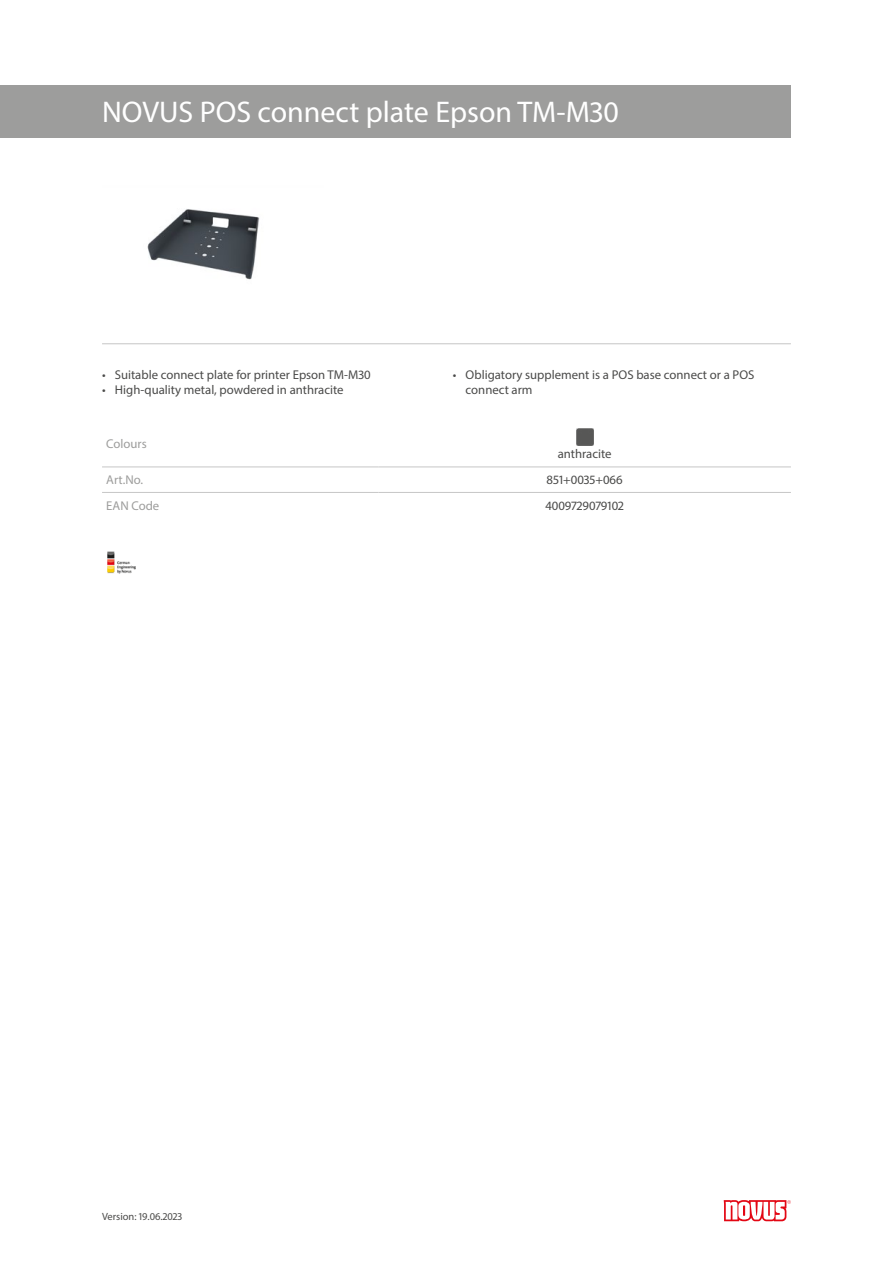
<style>
.page{position:relative;width:893px;height:1263px;background:#fff}
.page>*{position:absolute;margin:0;border:0;box-sizing:border-box;transform-origin:0 0}
.Produktname{font:30px "Myriad Pro";color:#fff}
.Produkttabelle_Zentr{font:12.75px/15.3px "Myriad Pro";color:#4a4a49}
.Produkttabelle_Links{font:12.75px "Myriad Pro";color:#9d9d9c}
.Farbildtext{font:12.75px "Myriad Pro";color:#4a4a49}
.t1{font:10.5px "Myriad Pro";color:#4a4a49}
</style>
<div class="page">
<img style="left:147px;top:209px;width:113px;height:71px">
<hr style="left:102px;top:343px;width:689px;height:1px;background:#c6c6c6">
<img style="left:107px;top:551px;width:29px;height:23px">
<svg style="left:724px;top:1200px;width:67px;height:21px"></svg>
<div style="left:0;top:85px;width:791px;height:53px;background:#9d9d9c"></div>
<hr style="left:102px;top:466px;width:276px;height:1px;background:#c6c6c6">
<hr style="left:378px;top:466px;width:413px;height:1px;background:#c6c6c6">
<hr style="left:102px;top:492px;width:276px;height:1px;background:#c6c6c6">
<hr style="left:378px;top:492px;width:413px;height:1px;background:#c6c6c6">
<img style="left:576px;top:428px;width:17px;height:17px">
<p class="Produktname" style="left:102px;top:94px;width:518px">NOVUS POS connect plate Epson TM-M30</p>
<p class="Produkttabelle_Zentr" style="left:102px;top:367px;width:270px">• Suitable connect plate for printer Epson TM-M30</p>
<p class="Produkttabelle_Zentr" style="left:102px;top:382px;width:243px">• High-quality metal, powdered in anthracite</p>
<p class="Produkttabelle_Links" style="left:106px;top:436px;width:42px">Colours</p>
<p class="Produkttabelle_Zentr" style="left:466px;top:367px;width:290px;text-indent:-13px">• Obligatory supplement is a POS base connect or a POS connect arm</p>
<p class="Farbildtext" style="left:558px;top:446px;width:55px">anthracite</p>
<p class="Produkttabelle_Links" style="left:106px;top:472px;width:38px">Art.No.</p>
<p class="Produkttabelle_Zentr" style="left:547px;top:472px;width:78px">851+0035+066</p>
<p class="Produkttabelle_Links" style="left:106px;top:498px;width:55px">EAN Code</p>
<p class="Produkttabelle_Zentr" style="left:545px;top:498px;width:80px">4009729079102</p>
<p class="t1" style="left:102px;top:1210px;width:82px">Version: 19.06.2023</p>
</div>
